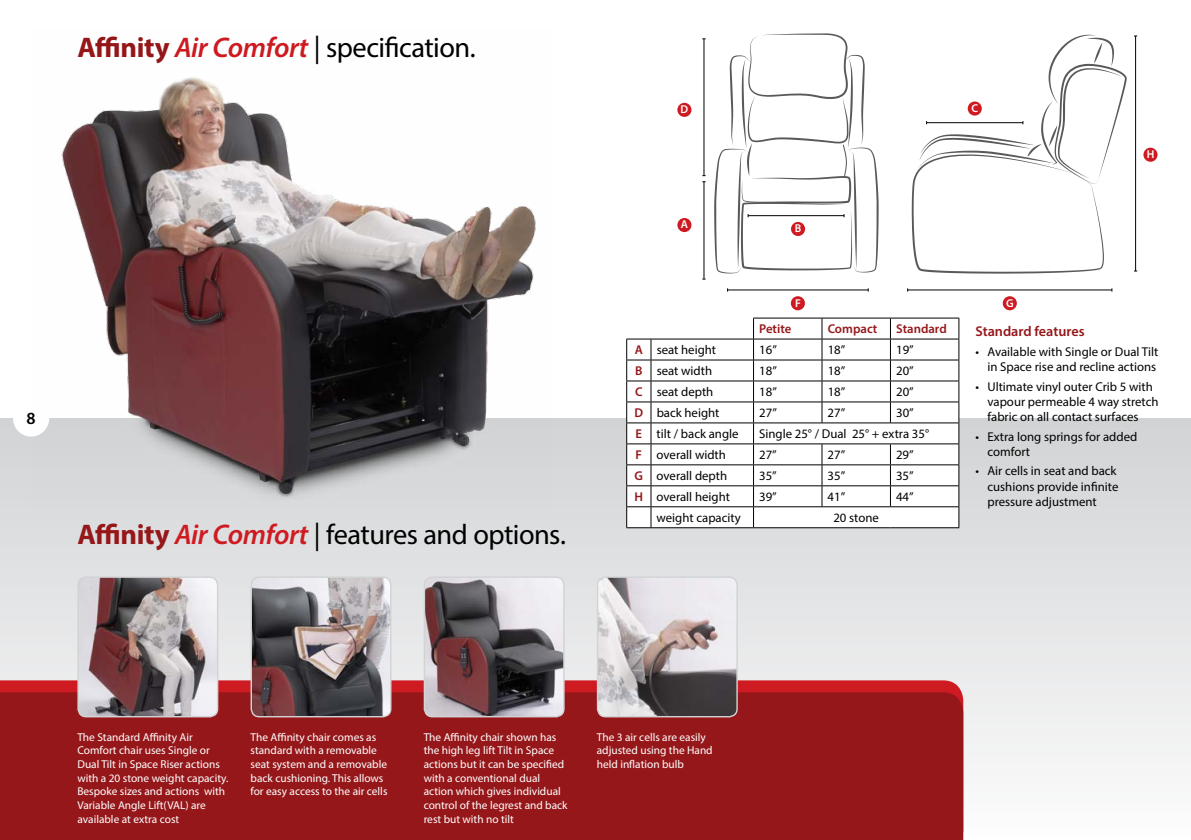
<style>
.page{position:relative;width:1191px;height:840px;background:#fff}
.page>*{position:absolute;margin:0;border:0;box-sizing:border-box;transform-origin:0 0}
.t1{font:28.4px "Myriad Pro";letter-spacing:-.02em;color:#000}
.t2{font:600 17px "Myriad Pro";color:#000}
.t3{font:600 14.2px "Myriad Pro";color:#96171a}
.t4{font:12.8px/15.4px "Myriad Pro";color:#000}
.t5{font:600 12.8px "Myriad Pro";color:#96171a}
.t6{font:11.4px/13.6px "Myriad Pro";color:#fff}
.t7{font:600 11.4px "Myriad Pro";color:#fff}
.s1{font-weight:700;color:#96171a}
.s2{font-weight:600;font-style:italic;color:#ce1b22}
.s3{font-weight:600;color:#96171a}
</style>
<div class="page">
<div style="left:0;top:418px;width:1191px;height:421px;background:linear-gradient(to bottom,#d1d2d4,#fcfcfc)"></div>
<svg style="left:0;top:680px;width:963px;height:12px;background:#cf252c"></svg>
<div style="left:0;top:692px;width:963px;height:147px;background:#96171a"></div>
<div style="left:13px;top:400px;width:36px;height:36px;background:#fff;border-radius:50%"></div>
<img style="left:78px;top:576px;width:140px;height:140px">
<div style="left:77px;top:576px;width:141px;height:141px;border:1px solid #d1d3d4;border-radius:8px"></div>
<img style="left:251px;top:577px;width:140px;height:138px">
<div style="left:250px;top:576px;width:141px;height:141px;border:1px solid #d1d3d4;border-radius:8px"></div>
<img style="left:424px;top:576px;width:140px;height:140px">
<div style="left:424px;top:576px;width:140px;height:141px;border:1px solid #d1d3d4;border-radius:8px"></div>
<img style="left:597px;top:576px;width:140px;height:140px">
<div style="left:597px;top:576px;width:141px;height:141px;border:1px solid #d1d3d4;border-radius:8px"></div>
<svg style="left:651px;top:318px;width:307px;height:209px"></svg>
<hr style="left:753px;top:317px;width:69px;height:1px;background:#000">
<hr style="left:822px;top:317px;width:68px;height:1px;background:#000">
<hr style="left:890px;top:317px;width:69px;height:1px;background:#000">
<hr style="left:651px;top:338px;width:102px;height:1px;background:#000">
<hr style="left:753px;top:338px;width:69px;height:1px;background:#000">
<hr style="left:822px;top:338px;width:68px;height:1px;background:#000">
<hr style="left:890px;top:338px;width:69px;height:1px;background:#000">
<hr style="left:651px;top:359px;width:102px;height:1px;background:#000">
<hr style="left:753px;top:359px;width:69px;height:1px;background:#000">
<hr style="left:822px;top:359px;width:68px;height:1px;background:#000">
<hr style="left:890px;top:359px;width:69px;height:1px;background:#000">
<hr style="left:651px;top:380px;width:102px;height:1px;background:#000">
<hr style="left:753px;top:380px;width:69px;height:1px;background:#000">
<hr style="left:822px;top:380px;width:68px;height:1px;background:#000">
<hr style="left:890px;top:380px;width:69px;height:1px;background:#000">
<hr style="left:651px;top:401px;width:102px;height:1px;background:#000">
<hr style="left:753px;top:401px;width:69px;height:1px;background:#000">
<hr style="left:822px;top:401px;width:68px;height:1px;background:#000">
<svg style="left:821px;top:318px;width:1px;height:104px"></svg>
<hr style="left:890px;top:401px;width:69px;height:1px;background:#000">
<svg style="left:890px;top:318px;width:1px;height:104px"></svg>
<hr style="left:651px;top:422px;width:102px;height:1px;background:#000">
<hr style="left:753px;top:422px;width:69px;height:1px;background:#000">
<hr style="left:822px;top:422px;width:68px;height:1px;background:#000">
<hr style="left:890px;top:422px;width:69px;height:1px;background:#000">
<hr style="left:651px;top:443px;width:102px;height:1px;background:#000">
<hr style="left:753px;top:443px;width:69px;height:1px;background:#000">
<hr style="left:822px;top:443px;width:68px;height:1px;background:#000">
<hr style="left:890px;top:443px;width:69px;height:1px;background:#000">
<hr style="left:651px;top:464px;width:102px;height:1px;background:#000">
<hr style="left:753px;top:464px;width:69px;height:1px;background:#000">
<hr style="left:822px;top:464px;width:68px;height:1px;background:#000">
<hr style="left:890px;top:464px;width:69px;height:1px;background:#000">
<hr style="left:651px;top:485px;width:102px;height:1px;background:#000">
<hr style="left:753px;top:485px;width:69px;height:1px;background:#000">
<hr style="left:822px;top:485px;width:68px;height:1px;background:#000">
<svg style="left:821px;top:444px;width:1px;height:62px"></svg>
<hr style="left:890px;top:485px;width:69px;height:1px;background:#000">
<svg style="left:890px;top:444px;width:1px;height:62px"></svg>
<hr style="left:651px;top:506px;width:102px;height:1px;background:#000">
<hr style="left:753px;top:506px;width:69px;height:1px;background:#000">
<svg style="left:753px;top:318px;width:1px;height:209px"></svg>
<hr style="left:822px;top:506px;width:68px;height:1px;background:#000">
<hr style="left:890px;top:506px;width:69px;height:1px;background:#000">
<svg style="left:958px;top:318px;width:1px;height:209px"></svg>
<svg style="left:626px;top:338px;width:25px;height:190px"></svg>
<hr style="left:651px;top:527px;width:102px;height:1px;background:#000">
<hr style="left:753px;top:527px;width:69px;height:1px;background:#000">
<hr style="left:822px;top:527px;width:68px;height:1px;background:#000">
<hr style="left:890px;top:527px;width:69px;height:1px;background:#000">
<img style="left:31px;top:77px;width:520px;height:436px">
<hr style="left:1135px;top:36px;width:1px;height:235px;background:#000">
<hr style="left:703px;top:182px;width:1px;height:97px;background:#000">
<hr style="left:703px;top:39px;width:1px;height:136px;background:#000">
<svg style="left:911px;top:35px;width:215px;height:238px"></svg>
<hr style="left:907px;top:289px;width:205px;height:1px;background:#000">
<svg style="left:714px;top:33px;width:164px;height:240px"></svg>
<hr style="left:727px;top:289px;width:141px;height:1px;background:#000">
<div style="left:791px;top:222px;width:14px;height:14px;background:#ce1b22;border-radius:50%"></div>
<div style="left:677px;top:103px;width:14px;height:14px;background:#ce1b22;border-radius:50%"></div>
<div style="left:791px;top:296px;width:14px;height:14px;background:#ce1b22;border-radius:50%"></div>
<div style="left:1143px;top:148px;width:14px;height:14px;background:#ce1b22;border-radius:50%"></div>
<div style="left:1002px;top:296px;width:14px;height:14px;background:#ce1b22;border-radius:50%"></div>
<div style="left:967px;top:101px;width:14px;height:14px;background:#ce1b22;border-radius:50%"></div>
<div style="left:677px;top:218px;width:14px;height:14px;background:#ce1b22;border-radius:50%"></div>
<h1 class="t1" style="left:77px;top:30px;width:400px"><span class="s1">Affinity</span> <span class="s2">Air Comfort</span> | specification.</h1>
<h2 class="t2" style="left:27px;top:407px;width:11px">8</h2>
<h1 class="t1" style="left:77px;top:516px;width:490px"><span class="s1">Affinity</span> <span class="s2">Air Comfort</span> | features and options.</h1>
<p class="t7" style="left:680px;top:102px;width:9px">D</p>
<p class="t7" style="left:681px;top:217px;width:9px">A</p>
<p class="t7" style="left:794px;top:221px;width:8px">B</p>
<p class="t7" style="left:971px;top:101px;width:8px">C</p>
<p class="t7" style="left:1146px;top:147px;width:9px">H</p>
<p class="t7" style="left:795px;top:295px;width:7px">F</p>
<p class="t5" style="left:759px;top:321px;width:34px">Petite</p>
<p class="t5" style="left:827px;top:321px;width:51px">Compact</p>
<p class="t5" style="left:896px;top:321px;width:52px">Standard</p>
<p class="t4" style="left:635px;top:342px;width:83px"><span class="s3">A</span> seat height</p>
<p class="t4" style="left:759px;top:342px;width:19px">16”</p>
<p class="t4" style="left:827px;top:342px;width:19px">18”</p>
<p class="t4" style="left:896px;top:342px;width:19px">19”</p>
<p class="t4" style="left:635px;top:363px;width:78px"><span class="s3">B</span> seat width</p>
<p class="t4" style="left:759px;top:363px;width:19px">18”</p>
<p class="t4" style="left:827px;top:363px;width:19px">18”</p>
<p class="t4" style="left:896px;top:363px;width:19px">20”</p>
<p class="t4" style="left:635px;top:384px;width:80px"><span class="s3">C</span> seat depth</p>
<p class="t4" style="left:759px;top:384px;width:19px">18”</p>
<p class="t4" style="left:827px;top:384px;width:19px">18”</p>
<p class="t4" style="left:896px;top:384px;width:19px">20”</p>
<p class="t4" style="left:634px;top:405px;width:86px"><span class="s3">D</span> back height</p>
<p class="t4" style="left:759px;top:405px;width:19px">27”</p>
<p class="t4" style="left:827px;top:405px;width:19px">27”</p>
<p class="t4" style="left:896px;top:405px;width:19px">30”</p>
<p class="t4" style="left:635px;top:426px;width:105px"><span class="s3">E</span> tilt / back angle</p>
<p class="t4" style="left:759px;top:426px;width:171px">Single 25° / Dual 25° + extra 35°</p>
<p class="t4" style="left:635px;top:446px;width:92px"><span class="s3">F</span> overall width</p>
<p class="t4" style="left:759px;top:446px;width:19px">27”</p>
<p class="t4" style="left:827px;top:446px;width:19px">27”</p>
<p class="t4" style="left:896px;top:446px;width:19px">29”</p>
<p class="t4" style="left:634px;top:467px;width:94px"><span class="s3">G</span> overall depth</p>
<p class="t4" style="left:759px;top:467px;width:19px">35”</p>
<p class="t4" style="left:827px;top:467px;width:19px">35”</p>
<p class="t4" style="left:896px;top:467px;width:19px">35”</p>
<p class="t4" style="left:634px;top:488px;width:97px"><span class="s3">H</span> overall height</p>
<p class="t4" style="left:759px;top:488px;width:19px">39”</p>
<p class="t4" style="left:827px;top:488px;width:19px">41”</p>
<p class="t4" style="left:896px;top:488px;width:19px">44”</p>
<p class="t4" style="left:656px;top:509px;width:86px">weight capacity</p>
<p class="t4" style="left:833px;top:509px;width:47px">20 stone</p>
<p class="t7" style="left:1006px;top:295px;width:9px">G</p>
<p class="t3" style="left:975px;top:322px;width:111px">Standard features</p>
<p class="t4" style="left:975px;top:343px;width:184px;text-align:right">• Available with Single or Dual Tilt in Space rise and recline actions</p>
<p class="t4" style="left:987px;top:378px;width:173px;text-indent:-12px">• Ultimate vinyl outer Crib 5 with vapour permeable 4 way stretch fabric on all contact surfaces</p>
<p class="t4" style="left:987px;top:428px;width:151px;text-indent:-12px">• Extra long springs for added comfort</p>
<p class="t4" style="left:987px;top:463px;width:132px;text-indent:-12px">• Air cells in seat and back cushions provide infinite pressure adjustment</p>
<p class="t6" style="left:77px;top:729px;width:153px">The Standard Affinity Air<br>Comfort chair uses Single or<br>Dual Tilt in Space Riser actions with a 20 stone weight capacity.<br>Bespoke sizes and actions with<br>Variable Angle Lift(VAL) are available at extra cost</p>
<p class="t6" style="left:250px;top:729px;width:138px">The Affinity chair comes as standard with a removable seat system and a removable back cushioning. This allows for easy access to the air cells</p>
<p class="t6" style="left:424px;top:729px;width:145px">The Affinity chair shown has the high leg lift Tilt in Space actions but it can be specified with a conventional dual action which gives individual control of the legrest and back rest but with no tilt</p>
<p class="t6" style="left:597px;top:729px;width:117px">The 3 air cells are easily adjusted using the Hand held inflation bulb</p>
</div>
